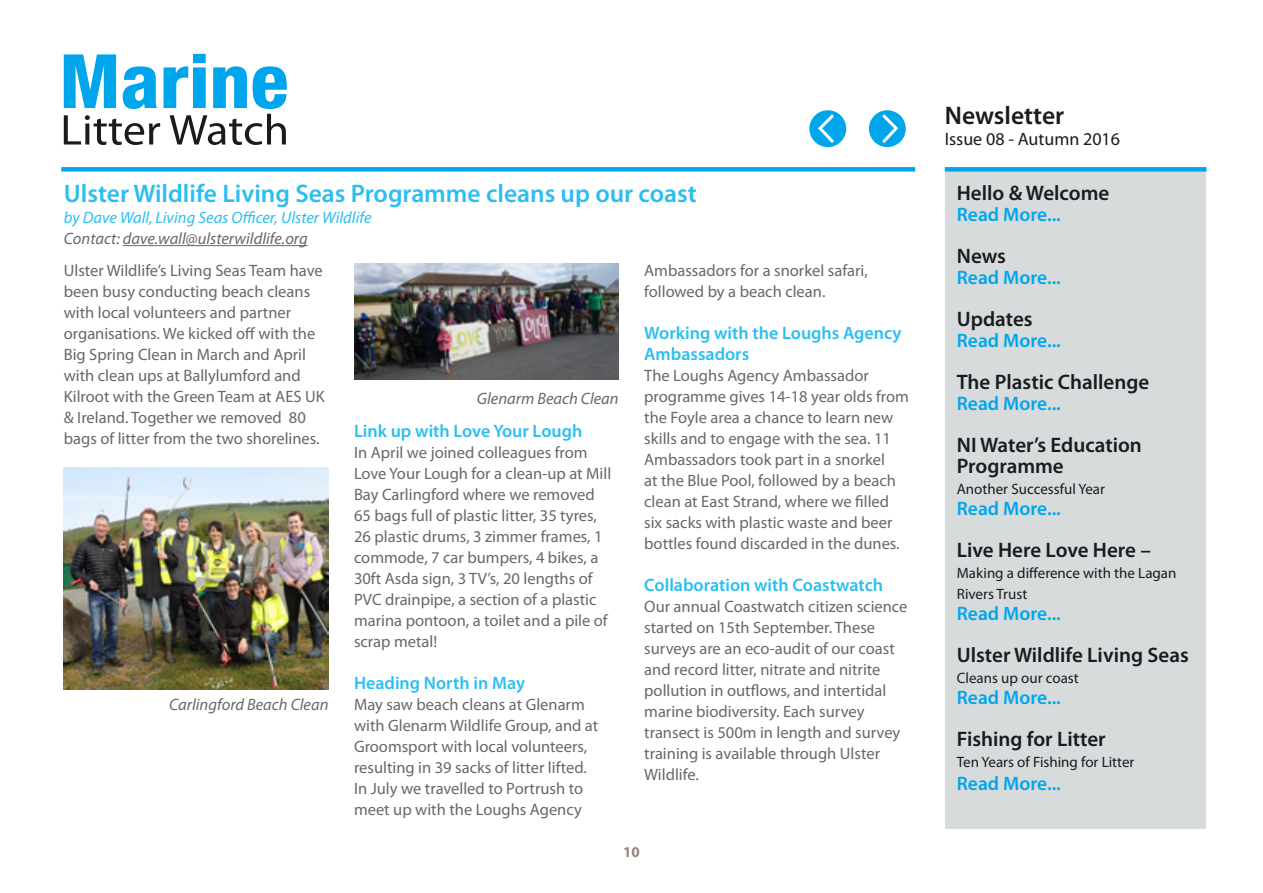
<style>
.page{position:relative;width:1263px;height:893px;background:#fff}
.page>*{position:absolute;margin:0;border:0;box-sizing:border-box;transform-origin:0 0}
.Body_text{font:600 25.5px "Myriad Pro";color:#2cbef0}
.t1{font:600 25.5px "Myriad Pro";color:#1a1b1f}
.t2{font:600 21px/21px "Myriad Pro";color:#1a1b1f}
.t3{font:600 19.5px "Myriad Pro";color:#00a6eb}
.Body_text-2{font:600 18px/21px "Myriad Pro";color:#2cbef0}
.t4{font:18px "Myriad Pro";color:#1a1b1f}
.Body_text-3{font:16.5px/21px "Myriad Pro";color:#68676b}
.Body_text-4{font:italic 16.5px "Myriad Pro";color:#68676b}
.Body_text-5{font:italic 16.5px "Myriad Pro";color:#2cbef0}
.t5{font:15px/21px "Myriad Pro";color:#1a1b1f}
.t6{font:700 15px "Myriad Pro";color:#948784}
</style>
<div class="page">
<div style="left:945px;top:169px;width:261px;height:660px;background:#d8dbdc"></div>
<div style="left:61px;top:167px;width:854px;height:5px;background:#00a6eb"></div>
<div style="left:945px;top:167px;width:261px;height:5px;background:#00a6eb"></div>
<svg style="left:64px;top:54px;width:223px;height:91px"></svg>
<div style="left:809px;top:110px;width:37px;height:37px;background:#00a6eb;border-radius:50%"></div>
<svg style="left:816px;top:111px;width:21px;height:35px"></svg>
<div style="left:869px;top:110px;width:37px;height:37px;background:#00a6eb;border-radius:50%"></div>
<svg style="left:879px;top:111px;width:21px;height:35px"></svg>
<img style="left:64px;top:468px;width:264px;height:221px">
<img style="left:354px;top:264px;width:265px;height:116px">
<hr style="left:123px;top:245px;width:185px;height:1px;background:#68676b">
<p class="Body_text" style="left:64px;top:177px;width:634px">Ulster Wildlife Living Seas Programme cleans up our coast</p>
<p class="Body_text-5" style="left:64px;top:207px;width:309px">by Dave Wall, Living Seas Officer, Ulster Wildlife</p>
<p class="Body_text-4" style="left:64px;top:228px;width:245px">Contact: dave.wall@ulsterwildlife.org</p>
<p class="Body_text-3" style="left:64px;top:260px;width:262px">Ulster Wildlife’s Living Seas Team have been busy conducting beach cleans with local volunteers and partner organisations. We kicked off with the Big Spring Clean in March and April with clean ups at Ballylumford and Kilroot with the Green Team at AES UK &amp; Ireland. Together we removed 80 bags of litter from the two shorelines.</p>
<p class="Body_text-4" style="left:169px;top:694px;width:161px">Carlingford Beach Clean</p>
<p class="Body_text-4" style="left:477px;top:388px;width:143px">Glenarm Beach Clean</p>
<p class="Body_text-2" style="left:354px;top:420px;width:230px">Link up with Love Your Lough</p>
<p class="Body_text-3" style="left:354px;top:441px;width:259px">In April we joined colleagues from Love Your Lough for a clean-up at Mill Bay Carlingford where we removed 65 bags full of plastic litter, 35 tyres, 26 plastic drums, 3 zimmer frames, 1 commode, 7 car bumpers, 4 bikes, a 30ft Asda sign, 3 TV’s, 20 lengths of PVC drainpipe, a section of a plastic marina pontoon, a toilet and a pile of scrap metal!</p>
<p class="Body_text-2" style="left:354px;top:672px;width:172px">Heading North in May</p>
<p class="Body_text-3" style="left:354px;top:693px;width:246px">May saw beach cleans at Glenarm with Glenarm Wildlife Group, and at Groomsport with local volunteers, resulting in 39 sacks of litter lifted.<br>In July we travelled to Portrush to meet up with the Loughs Agency</p>
<p class="Body_text-3" style="left:644px;top:260px;width:225px">Ambassadors for a snorkel safari, followed by a beach clean.</p>
<p class="Body_text-2" style="left:644px;top:322px;width:259px">Working with the Loughs Agency<br>Ambassadors</p>
<p class="Body_text-3" style="left:644px;top:365px;width:266px">The Loughs Agency Ambassador programme gives 14-18 year olds from the Foyle area a chance to learn new skills and to engage with the sea. 11<br>Ambassadors took part in a snorkel<br>at the Blue Pool, followed by a beach clean at East Strand, where we filled six sacks with plastic waste and beer bottles found discarded in the dunes.</p>
<p class="Body_text-2" style="left:644px;top:574px;width:240px">Collaboration with Coastwatch</p>
<p class="Body_text-3" style="left:644px;top:596px;width:265px">Our annual Coastwatch citizen science started on 15th September. These surveys are an eco-audit of our coast and record litter, nitrate and nitrite pollution in outflows, and intertidal marine biodiversity. Each survey transect is 500m in length and survey training is available through Ulster Wildlife.</p>
<p class="t6" style="left:623px;top:843px;width:18px">10</p>
<h1 class="t1" style="left:945px;top:99px;width:121px">Newsletter</h1>
<p class="t4" style="left:945px;top:128px;width:177px">Issue 08 - Autumn 2016</p>
<p class="t2" style="left:957px;top:182px;width:154px">Hello &amp; Welcome</p>
<p class="t3" style="left:957px;top:202px;width:106px">Read More...</p>
<p class="t2" style="left:957px;top:245px;width:51px">News</p>
<p class="t3" style="left:957px;top:265px;width:106px">Read More...</p>
<p class="t2" style="left:957px;top:308px;width:77px">Updates</p>
<p class="t3" style="left:957px;top:328px;width:106px">Read More...</p>
<p class="t2" style="left:957px;top:371px;width:194px">The Plastic Challenge</p>
<p class="t3" style="left:957px;top:391px;width:106px">Read More...</p>
<p class="t2" style="left:957px;top:434px;width:187px">NI Water’s Education<br>Programme</p>
<p class="t5" style="left:957px;top:478px;width:150px">Another Successful Year</p>
<p class="t3" style="left:957px;top:496px;width:106px">Read More...</p>
<p class="t2" style="left:957px;top:539px;width:196px">Live Here Love Here –</p>
<p class="t5" style="left:957px;top:562px;width:221px">Making a difference with the Lagan<br>Rivers Trust</p>
<p class="t3" style="left:957px;top:601px;width:106px">Read More...</p>
<p class="t2" style="left:957px;top:644px;width:233px">Ulster Wildlife Living Seas</p>
<p class="t5" style="left:957px;top:667px;width:123px">Cleans up our coast</p>
<p class="t3" style="left:957px;top:685px;width:106px">Read More...</p>
<p class="t2" style="left:957px;top:728px;width:150px">Fishing for Litter</p>
<p class="t5" style="left:957px;top:751px;width:179px">Ten Years of Fishing for Litter</p>
<p class="t3" style="left:957px;top:771px;width:106px">Read More...</p>
</div>
